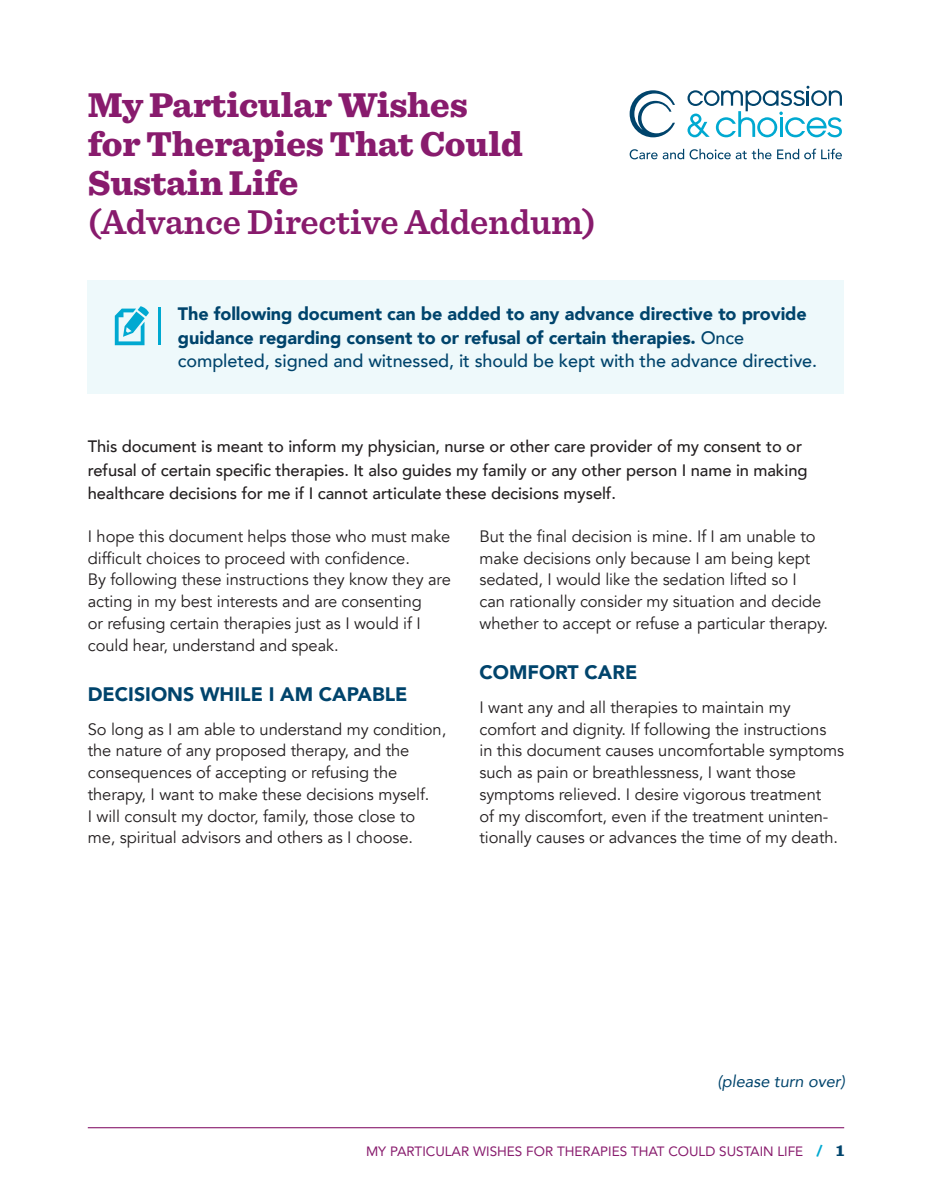
<style>
.page{position:relative;width:932px;height:1202px;background:#fff}
.page>*{position:absolute;margin:0;border:0;box-sizing:border-box;transform-origin:0 0}
.Headers{font:900 36px/39px "Sentinel";letter-spacing:-.005em;color:#881b6d}
.Subheads{font:900 19.5px "Avenir";color:#00446c}
.Callouts{font:900 18px/23.2px "Avenir";letter-spacing:-.005em;color:#00446c}
.Body_Copy{font:16.5px/21.8px "Avenir";letter-spacing:-.005em;color:#231f20}
.Section_Intro_Copy{font:500 16.5px/23.2px "Avenir";letter-spacing:-.005em;color:#231f20}
.Body_Copy-2{font:italic 16.5px "Avenir";letter-spacing:-.005em;color:#00446c}
.t1{font:13.5px "Avenir";color:#881b6d}
.s1{font-weight:600}
.s2{font-weight:500}
.s3{font-weight:900;font-size:15px;color:#00a9d1}
.s4{font-family:"Sentinel";font-weight:900;font-size:16.5px;color:#00446c}
</style>
<div class="page">
<hr style="left:88px;top:1127px;width:756px;height:1px;background:#881b6d">
<div style="left:88px;top:280px;width:756px;height:114px;background:#eef9fb"></div>
<hr style="left:158px;top:307px;width:3px;height:37px;background:#00a9d1">
<svg style="left:115px;top:306px;width:34px;height:39px"></svg>
<svg style="left:629px;top:90px;width:46px;height:47px"></svg>
<svg style="left:687px;top:86px;width:155px;height:51px"></svg>
<svg style="left:629px;top:149px;width:142px;height:10px"></svg>
<svg style="left:777px;top:149px;width:64px;height:10px"></svg>
<p class="Headers" style="left:88px;top:84px;width:509px">My Particular Wishes<br>for Therapies That Could<br>Sustain Life<br><span class="s1">(Advance Directive Addendum)</span></p>
<p class="Callouts" style="left:178px;top:302px;width:640px">The following document can be added to any advance directive to provide guidance regarding consent to or refusal of certain therapies. <span class="s2">Once completed, signed and witnessed, it should be kept with the advance directive.</span></p>
<p class="Section_Intro_Copy" style="left:88px;top:434px;width:721px">This document is meant to inform my physician, nurse or other care provider of my consent to or refusal of certain specific therapies. It also guides my family or any other person I name in making healthcare decisions for me if I cannot articulate these decisions myself.</p>
<p class="Body_Copy" style="left:88px;top:525px;width:364px">I hope this document helps those who must make difficult choices to proceed with confidence.<br>By following these instructions they know they are acting in my best interests and are consenting<br>or refusing certain therapies just as I would if I could hear, understand and speak.</p>
<p class="Subheads" style="left:88px;top:677px;width:321px">DECISIONS WHILE I AM CAPABLE</p>
<p class="Body_Copy" style="left:88px;top:718px;width:360px">So long as I am able to understand my condition, the nature of any proposed therapy, and the consequences of accepting or refusing the therapy, I want to make these decisions myself.<br>I will consult my doctor, family, those close to me, spiritual advisors and others as I choose.</p>
<p class="Body_Copy" style="left:479px;top:525px;width:350px">But the final decision is mine. If I am unable to make decisions only because I am being kept sedated, I would like the sedation lifted so I<br>can rationally consider my situation and decide whether to accept or refuse a particular therapy.</p>
<p class="Subheads" style="left:479px;top:655px;width:159px">COMFORT CARE</p>
<p class="Body_Copy" style="left:479px;top:696px;width:366px">I want any and all therapies to maintain my comfort and dignity. If following the instructions<br>in this document causes uncomfortable symptoms such as pain or breathlessness, I want those symptoms relieved. I desire vigorous treatment<br>of my discomfort, even if the treatment uninten&shy;tionally causes or advances the time of my death.</p>
<p class="Body_Copy-2" style="left:717px;top:1070px;width:129px">(please turn over)</p>
<p class="t1" style="left:366px;top:1140px;width:479px">MY PARTICULAR WISHES FOR THERAPIES THAT COULD SUSTAIN LIFE <span class="s3">/</span> <span class="s4">1</span></p>
</div>
